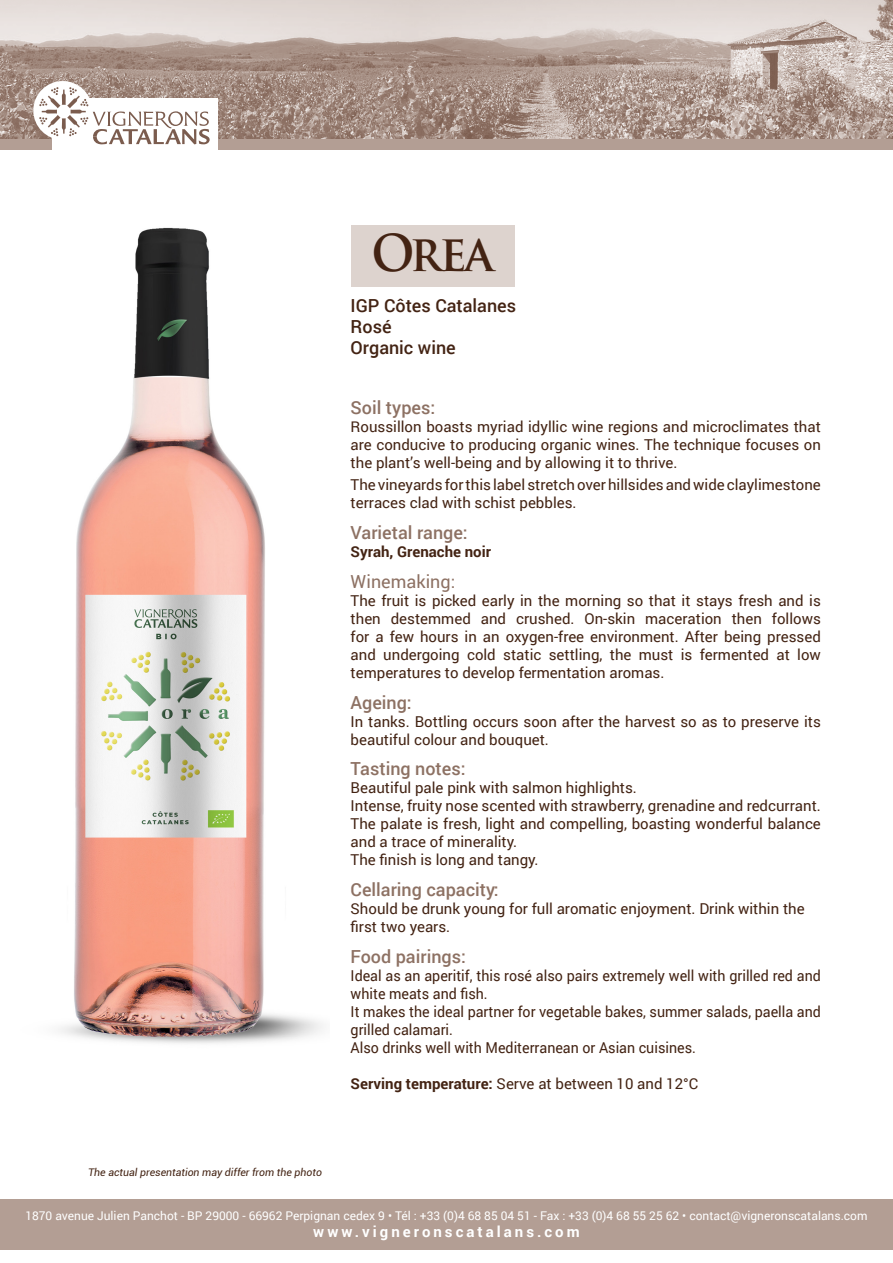
<style>
.page{position:relative;width:893px;height:1263px;background:#fff}
.page>*{position:absolute;margin:0;border:0;box-sizing:border-box;transform-origin:0 0}
.t1{font:700 49.5px "Trajan Pro";color:#432313;scale:.94 1}
.t2{font:500 18px "Roboto";color:#8d7163}
.t3{font:500 18px/21px "Roboto";color:#432313}
.t4{font:18px "Roboto";color:#8d7163}
.t5{font:15px/18px "Roboto";color:#432313}
.t6{font:15px/18px "Roboto";color:#432313;scale:.95 1}
.t7{font:700 15px "Roboto";letter-spacing:.2em;color:#fff}
.t8{font:700 15px "Roboto";color:#432313}
.t9{font:12px "Roboto";color:#fff}
.t10{font:italic 10.5px "Roboto";color:#432313}
.s1{font-weight:700}
</style>
<div class="page">
<div style="left:0;top:125px;width:893px;height:25px;background:#b39e94"></div>
<img style="left:0;top:0;width:893px;height:138px">
<div style="left:52px;top:99px;width:166px;height:52px;background:#fff"></div>
<div style="left:33px;top:81px;width:59px;height:59px;background:#fff;border-radius:50%"></div>
<svg style="left:39px;top:87px;width:171px;height:57px"></svg>
<div style="left:0;top:1199px;width:893px;height:50px;background:#b39e94"></div>
<div style="left:351px;top:225px;width:163px;height:62px;background:#ddd3ce"></div>
<img style="left:58px;top:227px;width:265px;height:817px">
<h1 class="t1" style="left:371px;top:222px;width:132px">OREA</h1>
<p class="t3" style="left:351px;top:294px;width:167px">IGP Côtes Catalanes<br>Rosé<br>Organic wine</p>
<p class="t2" style="left:351px;top:395px;width:86px">Soil types:</p>
<p class="t5" style="left:351px;top:417px;width:472px;text-align:justify">Roussillon boasts myriad idyllic wine regions and microclimates that are conducive to producing organic wines. The technique focuses on the plant’s well-being and by allowing it to thrive.</p>
<p class="t5" style="left:351px;top:475px;width:472px">The vineyards for this label stretch over hillsides and wide claylimestone terraces clad with schist pebbles.</p>
<p class="t2" style="left:351px;top:520px;width:119px">Varietal range:</p>
<p class="t8" style="left:351px;top:541px;width:142px">Syrah, Grenache noir</p>
<p class="t4" style="left:351px;top:569px;width:106px">Winemaking:</p>
<p class="t5" style="left:351px;top:591px;width:472px;text-align:justify">The fruit is picked early in the morning so that it stays fresh and is then destemmed and crushed. On-skin maceration then follows for a few hours in an oxygen-free environment. After being pressed and undergoing cold static settling, the must is fermented at low temperatures to develop fermentation aromas.</p>
<p class="t2" style="left:351px;top:689px;width:63px">Ageing:</p>
<p class="t5" style="left:351px;top:712px;width:472px">In tanks. Bottling occurs soon after the harvest so as to preserve its beautiful colour and bouquet.</p>
<p class="t2" style="left:351px;top:756px;width:116px">Tasting notes:</p>
<p class="t5" style="left:351px;top:778px;width:472px">Beautiful pale pink with salmon highlights.<br>Intense, fruity nose scented with strawberry, grenadine and redcurrant.<br>The palate is fresh, light and compelling, boasting wonderful balance and a trace of minerality.<br>The finish is long and tangy.</p>
<p class="t2" style="left:351px;top:877px;width:150px">Cellaring capacity:</p>
<p class="t5" style="left:351px;top:899px;width:455px">Should be drunk young for full aromatic enjoyment. Drink within the first two years.</p>
<p class="t2" style="left:351px;top:944px;width:117px">Food pairings:</p>
<p class="t6" style="left:351px;top:966px;width:496px">Ideal as an aperitif, this rosé also pairs extremely well with grilled red and white meats and fish.<br>It makes the ideal partner for vegetable bakes, summer salads, paella and grilled calamari.<br>Also drinks well with Mediterranean or Asian cuisines.</p>
<p class="t5" style="left:351px;top:1074px;width:349px"><span class="s1">Serving temperature:</span> Serve at between 10 and 12°C</p>
<p class="t10" style="left:88px;top:1165px;width:235px">The actual presentation may differ from the photo</p>
<p class="t9" style="left:25px;top:1207px;width:844px">1870 avenue Julien Panchot - BP 29000 - 66962 Perpignan cedex 9 • Tél : +33 (0)4 68 85 04 51 - Fax : +33 (0)4 68 55 25 62 • contact@vigneronscatalans.com</p>
<p class="t7" style="left:313px;top:1221px;width:268px">www.vigneronscatalans.com</p>
</div>
